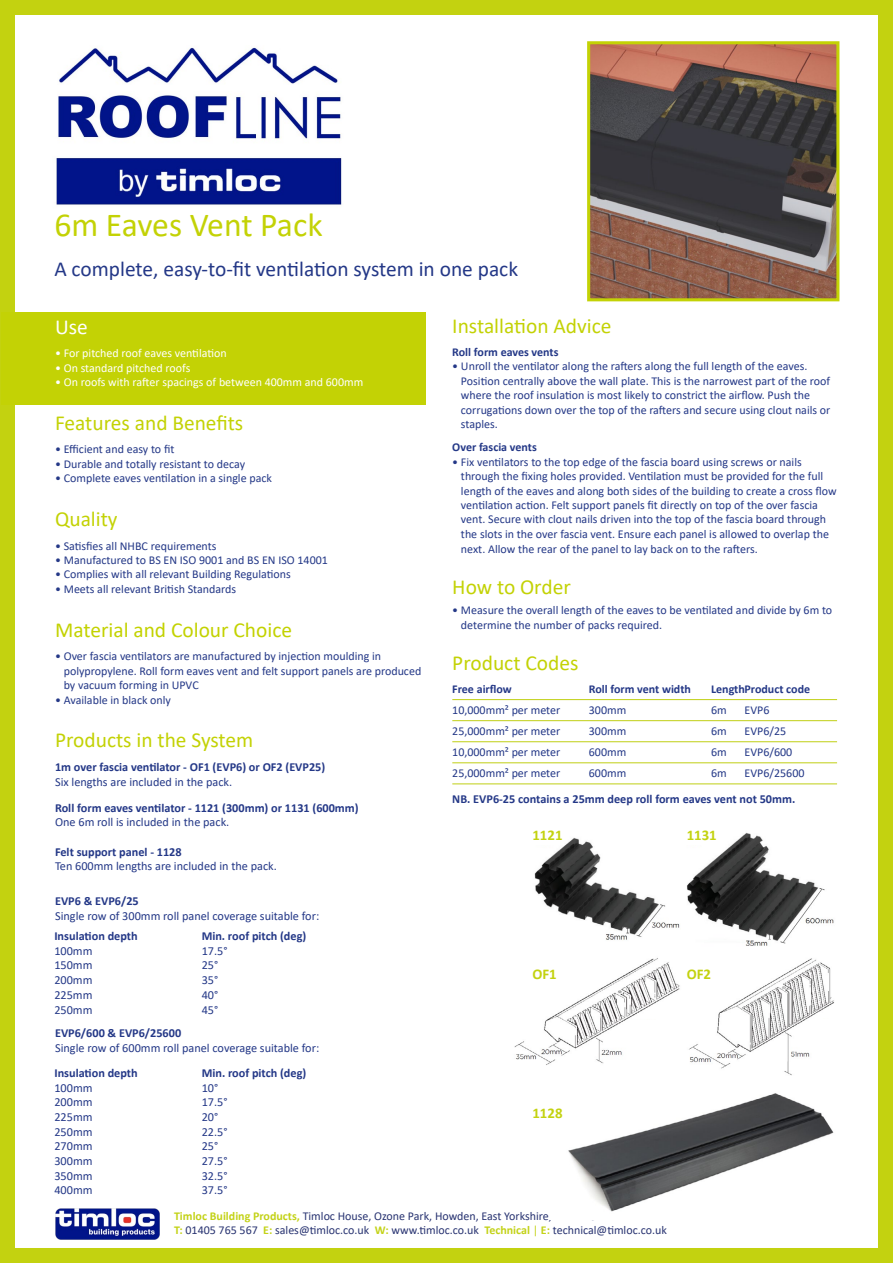
<style>
.page{position:relative;width:893px;height:1263px;background:#fff}
.page>*{position:absolute;margin:0;border:0;box-sizing:border-box;transform-origin:0 0}
.t1{font:33.6px "Calibri";letter-spacing:-.01em;color:#c3d205}
.t2{font:21.45px "Calibri";color:#c3d205}
.t3{font:21.45px "Calibri";color:#243887}
.t4{font:21.45px "Calibri";color:#c3d200}
.t5{font:21.45px "Calibri";color:#fff}
.t6{font:700 14.85px "Calibri";color:#c3d210}
.t7{font:12.3px/14.7px "Calibri";color:#243887;text-align:justify}
.t8{font:700 12.3px "Calibri";color:#243887}
.t9{font:12px/14.4px "Calibri";color:#243887}
.t10{font:12px/14.4px "Calibri";color:#283371}
.t11{font:12px "Calibri";color:#fff}
.t12{font:700 12px "Calibri";color:#243887}
.s1{font-weight:700;color:#c3d217}
.s2{color:#c3d217}
</style>
<div class="page">
<div style="left:0;top:0;width:893px;height:1263px;border:15px solid #c3d210"></div>
<img style="left:55px;top:1208px;width:105px;height:32px">
<div style="left:1px;top:312px;width:424px;height:93px;background:#c3d205"></div>
<img style="left:687px;top:832px;width:147px;height:244px">
<img style="left:591px;top:45px;width:244px;height:252px">
<div style="left:587px;top:41px;width:252px;height:260px;border:3px solid #c3d205"></div>
<img style="left:514px;top:958px;width:166px;height:107px">
<div style="left:532px;top:967px;width:51px;height:16px;background:#fff"></div>
<div style="left:687px;top:967px;width:51px;height:16px;background:#fff"></div>
<img style="left:534px;top:837px;width:146px;height:103px">
<div style="left:532px;top:829px;width:32px;height:15px;background:#fff"></div>
<div style="left:687px;top:829px;width:36px;height:15px;background:#fff"></div>
<div style="left:632px;top:1020px;width:27px;height:23px;background:#fff"></div>
<img style="left:56px;top:47px;width:286px;height:158px">
<div style="left:810px;top:1019px;width:27px;height:24px;background:#fff"></div>
<img style="left:568px;top:1093px;width:266px;height:119px">
<div style="left:532px;top:1107px;width:51px;height:15px;background:#fff"></div>
<hr style="left:452px;top:699px;width:385px;height:1px;background:#c0cf14">
<hr style="left:452px;top:720px;width:385px;height:1px;background:#c0cf14">
<hr style="left:452px;top:741px;width:385px;height:1px;background:#c0cf14">
<hr style="left:452px;top:762px;width:385px;height:1px;background:#c0cf14">
<hr style="left:452px;top:783px;width:385px;height:1px;background:#c0cf14">
<h1 class="t1" style="left:54px;top:201px;width:270px">6m Eaves Vent Pack</h1>
<h2 class="t3" style="left:54px;top:254px;width:465px">A complete, easy-to-fit ventilation system in one pack</h2>
<h2 class="t5" style="left:55px;top:312px;width:34px">Use</h2>
<p class="t11" style="left:55px;top:345px;width:173px">• For pitched roof eaves ventilation</p>
<p class="t11" style="left:55px;top:360px;width:137px">• On standard pitched roofs</p>
<p class="t11" style="left:55px;top:374px;width:310px">• On roofs with rafter spacings of between 400mm and 600mm</p>
<h2 class="t2" style="left:55px;top:408px;width:190px">Features and Benefits</h2>
<p class="t9" style="left:55px;top:442px;width:121px">• Efficient and easy to fit</p>
<p class="t9" style="left:55px;top:456px;width:192px">• Durable and totally resistant to decay</p>
<p class="t9" style="left:55px;top:471px;width:218px">• Complete eaves ventilation in a single pack</p>
<h2 class="t2" style="left:55px;top:504px;width:64px">Quality</h2>
<p class="t9" style="left:55px;top:538px;width:163px">• Satisfies all NHBC requirements</p>
<p class="t9" style="left:55px;top:552px;width:274px">• Manufactured to BS EN ISO 9001 and BS EN ISO 14001</p>
<p class="t9" style="left:55px;top:567px;width:237px">• Complies with all relevant Building Regulations</p>
<p class="t9" style="left:55px;top:582px;width:183px">• Meets all relevant British Standards</p>
<h2 class="t4" style="left:55px;top:615px;width:239px">Material and Colour Choice</h2>
<p class="t9" style="left:64px;top:649px;width:359px;text-indent:-9px">• Over fascia ventilators are manufactured by injection moulding in polypropylene. Roll form eaves vent and felt support panels are produced by vacuum forming in UPVC</p>
<p class="t9" style="left:55px;top:692px;width:117px">• Available in black only</p>
<h2 class="t2" style="left:55px;top:725px;width:200px">Products in the System</h2>
<p class="t8" style="left:55px;top:758px;width:272px">1m over fascia ventilator - OF1 (EVP6) or OF2 (EVP25)</p>
<p class="t7" style="left:55px;top:774px;width:179px">Six lengths are included in the pack.</p>
<p class="t8" style="left:55px;top:799px;width:305px">Roll form eaves ventilator - 1121 (300mm) or 1131 (600mm)</p>
<p class="t7" style="left:55px;top:814px;width:176px">One 6m roll is included in the pack.</p>
<p class="t8" style="left:55px;top:843px;width:128px">Felt support panel - 1128</p>
<p class="t7" style="left:55px;top:858px;width:223px">Ten 600mm lengths are included in the pack.</p>
<p class="t8" style="left:55px;top:892px;width:85px">EVP6 &amp; EVP6/25</p>
<p class="t7" style="left:55px;top:908px;width:266px">Single row of 300mm roll panel coverage suitable for:</p>
<p class="t8" style="left:54px;top:927px;width:85px">Insulation depth</p>
<p class="t7" style="left:54px;top:943px;width:40px">100mm 150mm 200mm 225mm 250mm</p>
<p class="t8" style="left:202px;top:927px;width:106px">Min. roof pitch (deg)</p>
<p class="t7" style="left:202px;top:943px;width:27px;text-align:left">17.5°<br>25°<br>35°<br>40°<br>45°</p>
<p class="t8" style="left:55px;top:1024px;width:128px">EVP6/600 &amp; EVP6/25600</p>
<p class="t7" style="left:55px;top:1040px;width:266px">Single row of 600mm roll panel coverage suitable for:</p>
<p class="t8" style="left:54px;top:1064px;width:85px">Insulation depth</p>
<p class="t7" style="left:54px;top:1080px;width:40px">100mm 200mm 225mm 250mm 270mm 300mm 350mm 400mm</p>
<p class="t8" style="left:202px;top:1064px;width:106px">Min. roof pitch (deg)</p>
<p class="t7" style="left:202px;top:1080px;width:27px;text-align:left">10°<br>17.5°<br>20°<br>22.5°<br>25°<br>27.5°<br>32.5°<br>37.5°</p>
<h2 class="t2" style="left:452px;top:311px;width:161px">Installation Advice</h2>
<p class="t12" style="left:452px;top:344px;width:108px">Roll form eaves vents</p>
<p class="t9" style="left:461px;top:359px;width:371px;text-indent:-9px">• Unroll the ventilator along the rafters along the full length of the eaves.<br>Position centrally above the wall plate. This is the narrowest part of the roof where the roof insulation is most likely to constrict the airflow. Push the corrugations down over the top of the rafters and secure using clout nails or staples.</p>
<p class="t12" style="left:452px;top:439px;width:86px">Over fascia vents</p>
<p class="t9" style="left:461px;top:454px;width:377px;text-indent:-9px">• Fix ventilators to the top edge of the fascia board using screws or nails through the fixing holes provided. Ventilation must be provided for the full length of the eaves and along both sides of the building to create a cross flow ventilation action. Felt support panels fit directly on top of the over fascia vent. Secure with clout nails driven into the top of the fascia board through the slots in the over fascia vent. Ensure each panel is allowed to overlap the next. Allow the rear of the panel to lay back on to the rafters.</p>
<h2 class="t2" style="left:452px;top:572px;width:120px">How to Order</h2>
<p class="t9" style="left:461px;top:603px;width:373px;text-indent:-9px">• Measure the overall length of the eaves to be ventilated and divide by 6m to determine the number of packs required.</p>
<h2 class="t2" style="left:452px;top:648px;width:128px">Product Codes</h2>
<p class="t12" style="left:452px;top:680px;width:61px">Free airflow</p>
<p class="t9" style="left:452px;top:699px;width:110px;line-height:21px;text-align:justify">10,000mm² per meter 25,000mm² per meter 10,000mm² per meter 25,000mm² per meter</p>
<p class="t12" style="left:589px;top:680px;width:104px">Roll form vent width</p>
<p class="t9" style="left:589px;top:699px;width:39px;line-height:21px;text-align:justify">300mm 300mm 600mm 600mm</p>
<p class="t12" style="left:711px;top:680px;width:101px">LengthProduct code</p>
<p class="t9" style="left:744px;top:699px;width:62px;line-height:21px">EVP6<br>EVP6/25<br>EVP6/600<br>EVP6/25600</p>
<p class="t9" style="left:711px;top:699px;width:17px;line-height:21px;text-align:justify">6m 6m 6m 6m</p>
<p class="t8" style="left:452px;top:790px;width:344px">NB. EVP6-25 contains a 25mm deep roll form eaves vent not 50mm.</p>
<p class="t6" style="left:532px;top:825px;width:32px">1121</p>
<p class="t6" style="left:687px;top:825px;width:32px">1131</p>
<p class="t6" style="left:532px;top:963px;width:26px">OF1</p>
<p class="t6" style="left:687px;top:963px;width:26px">OF2</p>
<p class="t6" style="left:532px;top:1102px;width:32px">1128</p>
<p class="t10" style="left:174px;top:1208px;width:494px"><span class="s1">Timloc Building Products,</span> Timloc House, Ozone Park, Howden, East Yorkshire, DN14 7SD<br><span class="s1">T:</span> 01405 765 567 <span class="s1">E:</span> sales@timloc.co.uk <span class="s1">W:</span> www.timloc.co.uk <span class="s1">Technical</span> <span class="s2">|</span> <span class="s1">E:</span> technical@timloc.co.uk</p>
</div>
